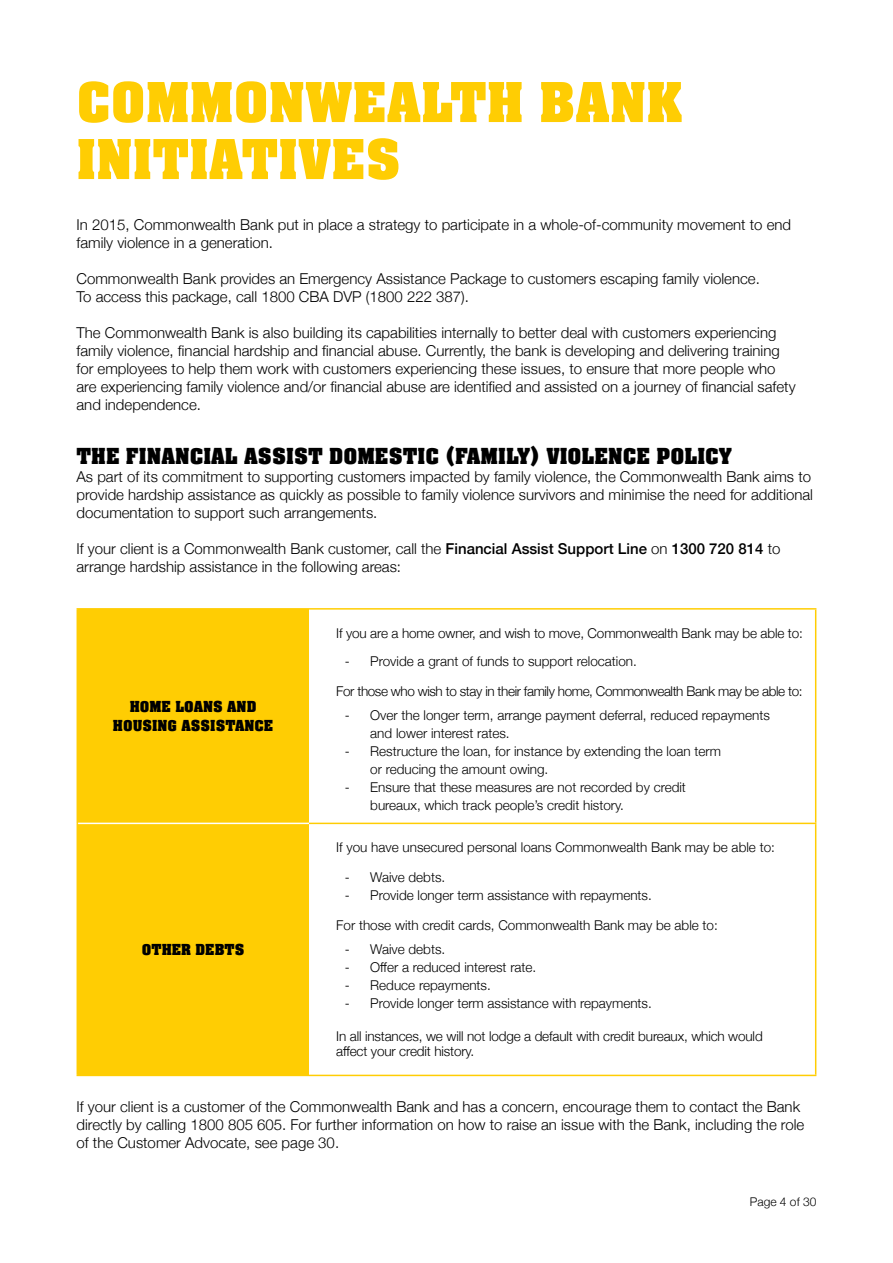
<style>
.page{position:relative;width:893px;height:1263px;background:#fff}
.page>*{position:absolute;margin:0;border:0;box-sizing:border-box;transform-origin:0 0}
.t1{font:700 60px/57px "Aachen Com";color:#ffcd03}
.t2{font:700 24px "Aachen Com";color:#000}
.t3{font:700 16.5px/19.5px "Aachen Com";color:#000;text-align:center}
.t4{font:300 15px/18px "Helvetica Neue";color:#000}
.t5{font:300 13.5px/18px "Helvetica Neue";color:#000}
.t6{font:300 13.5px "Helvetica Neue";letter-spacing:-.03em;color:#000}
.t7{font:300 12px "Helvetica Neue";color:#000}
.s1{font-weight:500}
</style>
<div class="page">
<div style="left:78px;top:610px;width:231px;height:465px;background:#ffcd03"></div>
<hr style="left:78px;top:823px;width:231px;height:1px;background:#fff">
<hr style="left:77px;top:608px;width:232px;height:2px;background:#ffcd03">
<hr style="left:77px;top:610px;width:1px;height:213px;background:#ffcd03">
<hr style="left:309px;top:608px;width:507px;height:2px;background:#ffcd03">
<hr style="left:815px;top:610px;width:1px;height:213px;background:#ffcd03">
<hr style="left:77px;top:823px;width:1px;height:252px;background:#ffcd03">
<hr style="left:815px;top:824px;width:1px;height:251px;background:#ffcd03">
<hr style="left:77px;top:1075px;width:232px;height:1px;background:#ffcd03">
<hr style="left:309px;top:1075px;width:507px;height:1px;background:#ffcd03">
<hr style="left:309px;top:823px;width:507px;height:1px;background:#ffcd03">
<h1 class="t1" style="left:77px;top:76px;width:607px">COMMONWEALTH BANK<br>INITIATIVES</h1>
<p class="t4" style="left:77px;top:215px;width:716px">In 2015, Commonwealth Bank put in place a strategy to participate in a whole-of-community movement to end family violence in a generation.</p>
<p class="t4" style="left:77px;top:269px;width:685px">Commonwealth Bank provides an Emergency Assistance Package to customers escaping family violence.<br>To access this package, call 1800 CBA DVP (1800 222 387).</p>
<p class="t4" style="left:77px;top:323px;width:721px">The Commonwealth Bank is also building its capabilities internally to better deal with customers experiencing family violence, financial hardship and financial abuse. Currently, the bank is developing and delivering training for employees to help them work with customers experiencing these issues, to ensure that more people who are experiencing family violence and/or financial abuse are identified and assisted on a journey of financial safety and independence.</p>
<h2 class="t2" style="left:77px;top:443px;width:657px">THE FINANCIAL ASSIST DOMESTIC (FAMILY) VIOLENCE POLICY</h2>
<p class="t4" style="left:77px;top:467px;width:738px">As part of its commitment to supporting customers impacted by family violence, the Commonwealth Bank aims to provide hardship assistance as quickly as possible to family violence survivors and minimise the need for additional documentation to support such arrangements.</p>
<p class="t4" style="left:77px;top:539px;width:705px">If your client is a Commonwealth Bank customer, call the <span class="s1">Financial Assist Support Line</span> on <span class="s1">1300 720 814</span> to arrange hardship assistance in the following areas:</p>
<p class="t3" style="left:113px;top:697px;width:162px">HOME LOANS AND<br>HOUSING ASSISTANCE</p>
<p class="t3" style="left:142px;top:940px;width:104px">OTHER DEBTS</p>
<p class="t5" style="left:336px;top:623px;width:468px">If you are a home owner, and wish to move, Commonwealth Bank may be able to:</p>
<p class="t5" style="left:345px;top:651px;width:294px">- Provide a grant of funds to support relocation.</p>
<p class="t6" style="left:336px;top:680px;width:468px">For those who wish to stay in their family home, Commonwealth Bank may be able to:</p>
<p class="t5" style="left:370px;top:705px;width:401px;text-indent:-26px">- Over the longer term, arrange payment deferral, reduced repayments and lower interest rates.</p>
<p class="t5" style="left:370px;top:741px;width:352px;text-indent:-26px">- Restructure the loan, for instance by extending the loan term or reducing the amount owing.</p>
<p class="t5" style="left:370px;top:777px;width:317px;text-indent:-26px">- Ensure that these measures are not recorded by credit bureaux, which track people’s credit history.</p>
<p class="t5" style="left:336px;top:837px;width:440px">If you have unsecured personal loans Commonwealth Bank may be able to:</p>
<p class="t5" style="left:345px;top:867px;width:102px">- Waive debts.</p>
<p class="t5" style="left:345px;top:885px;width:309px">- Provide longer term assistance with repayments.</p>
<p class="t5" style="left:336px;top:915px;width:383px">For those with credit cards, Commonwealth Bank may be able to:</p>
<p class="t5" style="left:345px;top:939px;width:102px">- Waive debts.</p>
<p class="t5" style="left:345px;top:957px;width:193px">- Offer a reduced interest rate.</p>
<p class="t5" style="left:345px;top:975px;width:148px">- Reduce repayments.</p>
<p class="t5" style="left:345px;top:993px;width:309px">- Provide longer term assistance with repayments.</p>
<p class="t5" style="left:336px;top:1028px;width:428px;line-height:15px">In all instances, we will not lodge a default with credit bureaux, which would affect your credit history.</p>
<p class="t4" style="left:77px;top:1097px;width:729px">If your client is a customer of the Commonwealth Bank and has a concern, encourage them to contact the Bank directly by calling 1800 805 605. For further information on how to raise an issue with the Bank, including the role of the Customer Advocate, see page 30.</p>
<p class="t7" style="left:750px;top:1191px;width:68px">Page 4 of 30</p>
</div>
